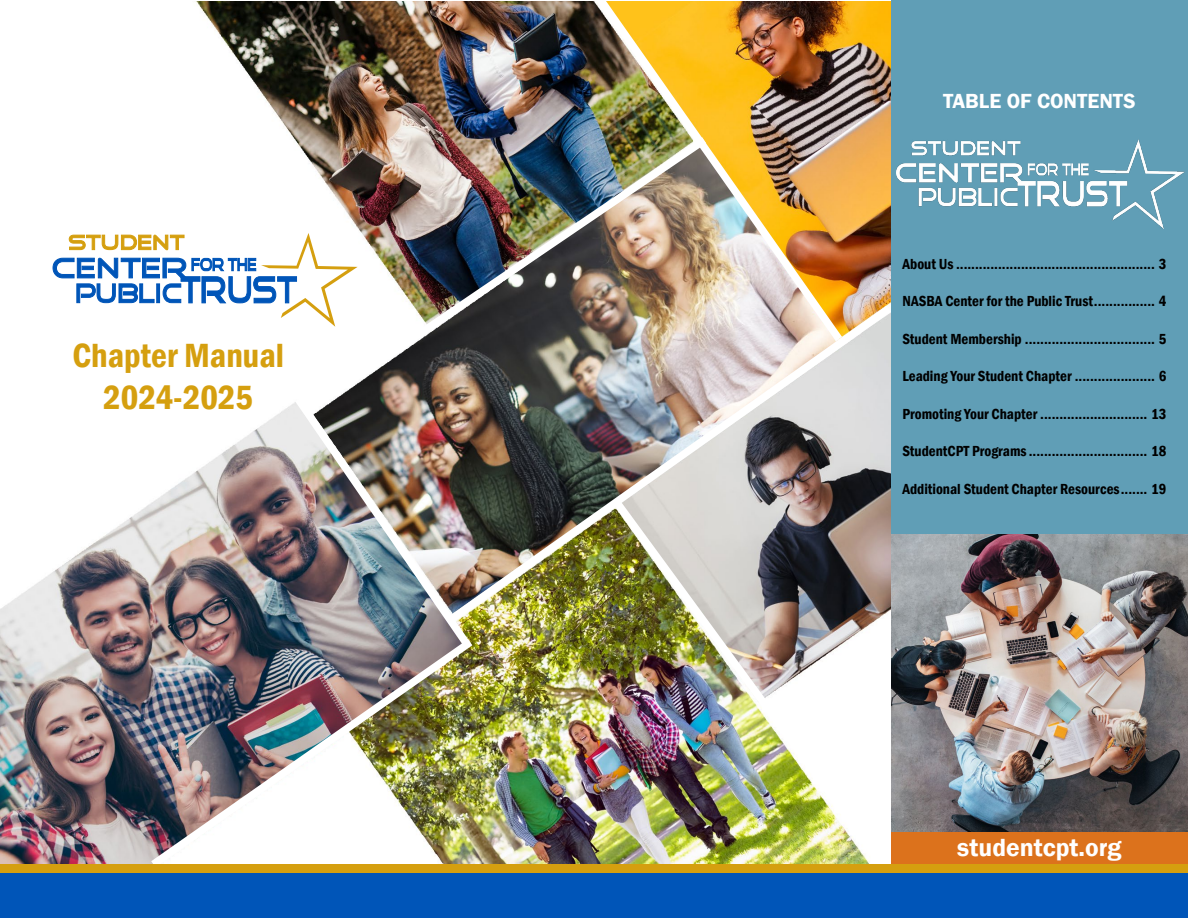
<style>
.page{position:relative;width:1188px;height:918px;background:#fff}
.page>*{position:absolute;margin:0;border:0;box-sizing:border-box;transform-origin:0 0}
.t1{font:600 condensed 34.5px/41.4px "Franklin Gothic";color:#d59f0f;text-align:center}
.t2{font:600 25.5px "Franklin Gothic";color:#fff}
.t3{font:600 21px "Franklin Gothic";color:#fff}
.t4{font:600 condensed 15px "Franklin Gothic";color:#000}
</style>
<div class="page">
<img style="left:0;top:1px;width:891px;height:863px">
<div style="left:891px;top:0;width:297px;height:918px;background:#609eb6"></div>
<div style="left:891px;top:831px;width:297px;height:33px;background:#dc721c"></div>
<img style="left:896px;top:140px;width:289px;height:88px">
<img style="left:891px;top:534px;width:297px;height:297px">
<img style="left:478px;top:298px;width:421px;height:331px">
<img style="left:302px;top:130px;width:413px;height:287px">
<img style="left:288px;top:389px;width:190px;height:243px">
<img style="left:606px;top:492px;width:285px;height:372px">
<img style="left:143px;top:632px;width:338px;height:232px">
<div style="left:0;top:866px;width:1188px;height:52px;background:#0055b8"></div>
<div style="left:0;top:864px;width:1188px;height:9px;background:#d59f0f"></div>
<img style="left:570px;top:1px;width:279px;height:348px">
<svg style="left:53px;top:233px;width:305px;height:94px"></svg>
<h1 class="t1" style="left:72px;top:335px;width:213px">Chapter Manual<br>2024-2025</h1>
<h3 class="t3" style="left:943px;top:88px;width:194px">TABLE OF CONTENTS</h3>
<p class="t4" style="left:902px;top:254px;width:265px">About Us .................................................... 3</p>
<p class="t4" style="left:902px;top:291px;width:265px">NASBA Center for the Public Trust................ 4</p>
<p class="t4" style="left:902px;top:329px;width:265px">Student Membership .................................. 5</p>
<p class="t4" style="left:902px;top:366px;width:265px">Leading Your Student Chapter ..................... 6</p>
<p class="t4" style="left:902px;top:404px;width:265px">Promoting Your Chapter ............................ 13</p>
<p class="t4" style="left:902px;top:441px;width:265px">StudentCPT Programs ............................... 18</p>
<p class="t4" style="left:902px;top:479px;width:265px">Additional Student Chapter Resources....... 19</p>
<h2 class="t2" style="left:957px;top:832px;width:166px">studentcpt.org</h2>
</div>
